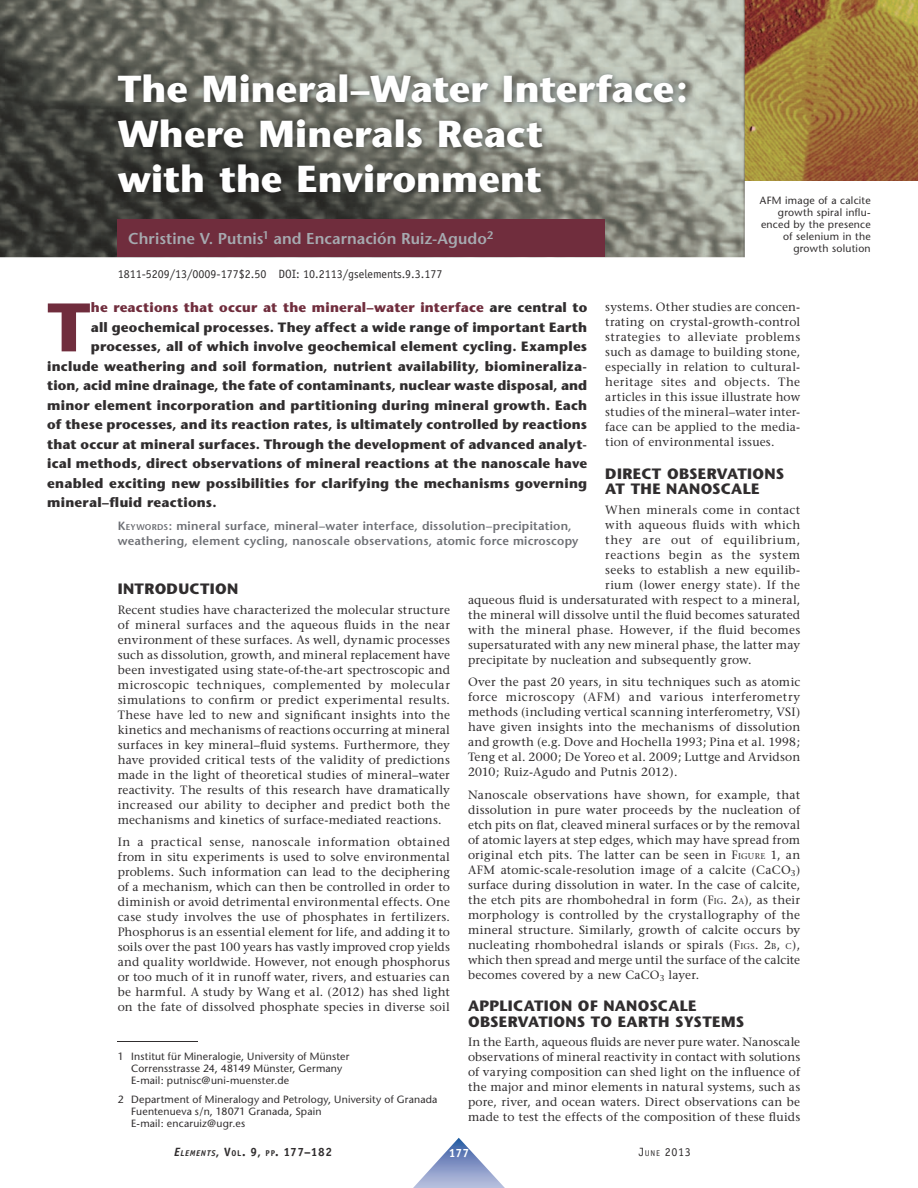
<style>
.page{position:relative;width:918px;height:1188px;background:#fff}
.page>*{position:absolute;margin:0;border:0;box-sizing:border-box;transform-origin:0 0}
.t1{font:700 68.4px "Stone Sans";color:#702d3d}
.t2{font:700 37.5px/45px "Stone Sans";letter-spacing:.005em;color:#fff}
.t3{font:600 15.75px "Stone Sans";letter-spacing:.005em;color:#a6aab0}
.t4{font:700 15px/15.8px "Stone Sans";letter-spacing:.02em;color:#302d2e}
.t5{font:700 13.5px "Stone Sans";letter-spacing:.015em;color:#302d2e}
.t6{font:700 13.5px "Stone Sans";letter-spacing:.015em;color:#702d3d}
.t7{font:12px/15px "Stone Serif";letter-spacing:.02em;color:#302d2e;text-align:justify}
.t8{font:600 12px/15px "Stone Sans";letter-spacing:.02em;color:#6e7075}
.t9{font:12px "Officina Sans";color:#302d2e}
.t10{font:700 12px "Officina Sans";letter-spacing:.045em;color:#302d2e}
.t11{font:12px "Stone Serif";letter-spacing:.05em;color:#302d2e}
.t12{font:12px "Stone Serif";letter-spacing:.055em;color:#302d2e}
.t13{font:700 12px "Officina Sans";color:#fff}
.t14{font:10.5px/12px "Stone Sans";letter-spacing:.02em;color:#302d2e}
.s1{color:#302d2e}
.s2{font-size:8.4px}
.s3{font-style:italic}
.s4{font-style:italic;font-size:8.4px}
</style>
<div class="page">
<svg style="left:413px;top:1138px;width:92px;height:50px"></svg>
<img style="left:745px;top:0;width:173px;height:181px">
<img style="left:0;top:0;width:745px;height:257px">
<img style="left:111px;top:68px;width:583px;height:134px">
<div style="left:118px;top:220px;width:487px;height:37px;background:#702d3d"></div>
<hr style="left:118px;top:1041px;width:80px;height:1px;background:#302d2e">
<h2 class="t2" style="left:118px;top:70px;width:572px">The Mineral–Water Interface:<br>Where Minerals React<br>with the Environment</h2>
<h3 class="t3" style="left:128px;top:233px;width:366px">Christine V. Putnis<sup>1</sup> and Encarnación Ruiz-Agudo<sup>2</sup></h3>
<p class="t9" style="left:118px;top:270px;width:326px">1811-5209/13/0009-177$2.50 DOI: 10.2113/gselements.9.3.177</p>
<p class="t14" style="left:760px;top:195px;width:112px;text-align:right">AFM image of a calcite growth spiral influ&shy;enced by the presence of selenium in the growth solution</p>
<h1 class="t1" style="left:47px;top:301px;width:45px">T</h1>
<p class="t6" style="left:91px;top:302px;width:498px">he reactions that occur at the mineral–water interface <span class="s1">are central to</span></p>
<p class="t7" style="left:605px;top:301px;width:197px">systems. Other studies are concen&shy;trating on crystal-growth-control strategies to alleviate problems such as damage to building stone, especially in relation to cultural&shy;heritage sites and objects. The articles in this issue illustrate how studies of the mineral–water inter&shy;face can be applied to the media&shy;tion of environmental issues.</p>
<p class="t4" style="left:605px;top:467px;width:181px">DIRECT OBSERVATIONS<br>AT THE NANOSCALE</p>
<p class="t7" style="left:605px;top:503px;width:196px">When minerals come in contact</p>
<p class="t7" style="left:605px;top:518px;width:196px">with aqueous fluids with which</p>
<p class="t12" style="left:605px;top:535px;width:197px">they are out of equilibrium,</p>
<p class="t11" style="left:605px;top:550px;width:197px">reactions begin as the system</p>
<p class="t7" style="left:605px;top:563px;width:197px">seeks to establish a new equilib-</p>
<p class="t7" style="left:605px;top:578px;width:196px">rium (lower energy state). If the</p>
<p class="t7" style="left:468px;top:593px;width:334px">aqueous fluid is undersaturated with respect to a mineral,</p>
<p class="t7" style="left:468px;top:608px;width:334px">the mineral will dissolve until the fluid becomes saturated</p>
<p class="t7" style="left:468px;top:623px;width:334px">with the mineral phase. However, if the fluid becomes</p>
<p class="t7" style="left:468px;top:638px;width:334px">supersaturated with any new mineral phase, the latter may</p>
<p class="t7" style="left:468px;top:653px;width:285px">precipitate by nucleation and subsequently grow.</p>
<p class="t7" style="left:468px;top:676px;width:334px">Over the past 20 years, in situ techniques such as atomic force microscopy (AFM) and various interferometry methods (including vertical scanning interferometry, VSI) have given insights into the mechanisms of dissolution and growth (e.g. Dove and Hochella 1993; Pina et al. 1998; Teng et al. 2000; De Yoreo et al. 2009; Luttge and Arvidson 2010; Ruiz-Agudo and Putnis 2012).</p>
<p class="t7" style="left:468px;top:788px;width:334px">Nanoscale observations have shown, for example, that dissolution in pure water proceeds by the nucleation of etch pits on flat, cleaved mineral surfaces or by the removal of atomic layers at step edges, which may have spread from original etch pits. The latter can be seen in F<span class="s2">IGURE</span> 1, an AFM atomic-scale-resolution image of a calcite (CaCO<sub>3</sub>) surface during dissolution in water. In the case of calcite, the etch pits are rhombohedral in form (F<span class="s2">IG</span>. 2<span class="s2">A</span>), as their morphology is controlled by the crystallography of the mineral structure. Similarly, growth of calcite occurs by nucleating rhombohedral islands or spirals (F<span class="s2">IGS</span>. 2<span class="s2">B</span>, <span class="s2">C</span>), which then spread and merge until the surface of the calcite becomes covered by a new CaCO<sub>3</sub> layer.</p>
<p class="t4" style="left:468px;top:999px;width:278px">APPLICATION OF NANOSCALE<br>OBSERVATIONS TO EARTH SYSTEMS</p>
<p class="t7" style="left:468px;top:1036px;width:334px">In the Earth, aqueous fluids are never pure water. Nanoscale observations of mineral reactivity in contact with solutions of varying composition can shed light on the influence of the major and minor elements in natural systems, such as pore, river, and ocean waters. Direct observations can be made to test the effects of the composition of these fluids</p>
<p class="t5" style="left:91px;top:322px;width:498px">all geochemical processes. They affect a wide range of important Earth</p>
<p class="t5" style="left:91px;top:341px;width:498px">processes, all of which involve geochemical element cycling. Examples</p>
<p class="t5" style="left:47px;top:361px;width:541px">include weathering and soil formation, nutrient availability, biomineraliza-</p>
<p class="t5" style="left:47px;top:380px;width:541px">tion, acid mine drainage, the fate of contaminants, nuclear waste disposal, and</p>
<p class="t5" style="left:47px;top:400px;width:541px">minor element incorporation and partitioning during mineral growth. Each</p>
<p class="t5" style="left:47px;top:419px;width:541px">of these processes, and its reaction rates, is ultimately controlled by reactions</p>
<p class="t5" style="left:47px;top:439px;width:541px">that occur at mineral surfaces. Through the development of advanced analyt-</p>
<p class="t5" style="left:47px;top:458px;width:541px">ical methods, direct observations of mineral reactions at the nanoscale have</p>
<p class="t5" style="left:47px;top:478px;width:542px">enabled exciting new possibilities for clarifying the mechanisms governing</p>
<p class="t5" style="left:47px;top:497px;width:171px">mineral–fluid reactions.</p>
<p class="t8" style="left:118px;top:519px;width:462px">K<span class="s2">EYWORDS</span>: mineral surface, mineral–water interface, dissolution–precipitation, weathering, element cycling, nanoscale observations, atomic force microscopy</p>
<p class="t4" style="left:118px;top:582px;width:122px">INTRODUCTION</p>
<p class="t7" style="left:118px;top:603px;width:334px">Recent studies have characterized the molecular structure of mineral surfaces and the aqueous fluids in the near environment of these surfaces. As well, dynamic processes such as dissolution, growth, and mineral replacement have been investigated using state-of-the-art spectroscopic and microscopic techniques, complemented by molecular simulations to confirm or predict experimental results.<br>These have led to new and significant insights into the kinetics and mechanisms of reactions occurring at mineral surfaces in key mineral–fluid systems. Furthermore, they have provided critical tests of the validity of predictions made in the light of theoretical studies of mineral–water reactivity. The results of this research have dramatically increased our ability to decipher and predict both the mechanisms and kinetics of surface-mediated reactions.</p>
<p class="t7" style="left:118px;top:836px;width:334px">In a practical sense, nanoscale information obtained from in situ experiments is used to solve environmental problems. Such information can lead to the deciphering of a mechanism, which can then be controlled in order to diminish or avoid detrimental environmental effects. One case study involves the use of phosphates in fertilizers.<br>Phosphorus is an essential element for life, and adding it to soils over the past 100 years has vastly improved crop yields and quality worldwide. However, not enough phosphorus or too much of it in runoff water, rivers, and estuaries can be harmful. A study by Wang et al. (2012) has shed light on the fate of dissolved phosphate species in diverse soil</p>
<p class="t14" style="left:131px;top:1051px;width:220px;text-indent:-14px">1 Institut für Mineralogie, University of Münster<br>Corrensstrasse 24, 48149 Münster, Germany<br>E-mail: putnisc@uni-muenster.de</p>
<p class="t14" style="left:131px;top:1095px;width:308px;text-indent:-13px">2 Department of Mineralogy and Petrology, University of Granada<br>Fuentenueva s/n, 18071 Granada, Spain<br>E-mail: encaruiz@ugr.es</p>
<p class="t10" style="left:174px;top:1147px;width:159px"><span class="s3">E</span><span class="s4">LEMENTS</span>, V<span class="s2">OL</span>. 9, <span class="s2">PP</span>. 177–182</p>
<p class="t13" style="left:449px;top:1149px;width:22px">177</p>
<p class="t9" style="left:639px;top:1147px;width:53px">J<span class="s2">UNE</span> 2013</p>
</div>
